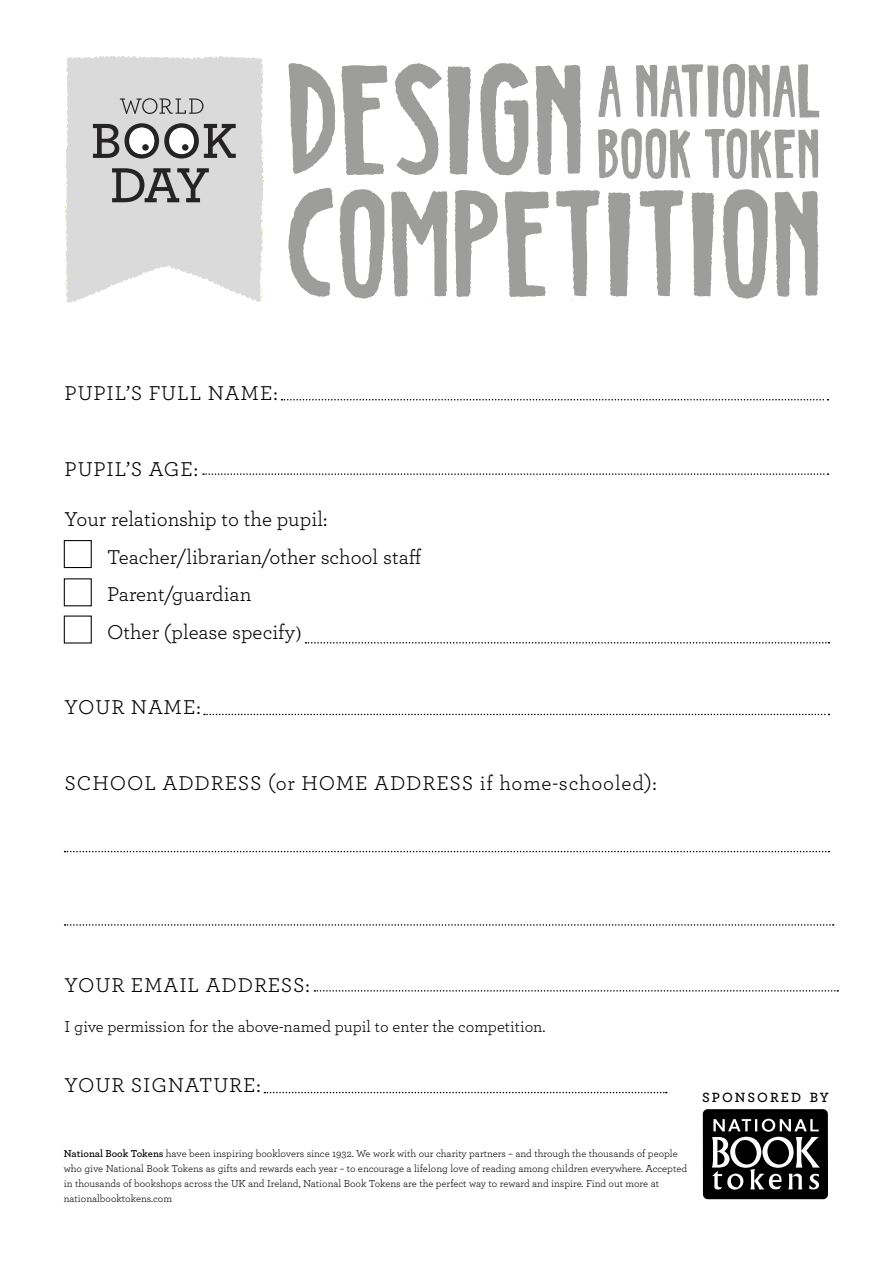
<style>
.page{position:relative;width:893px;height:1263px;background:#fff}
.page>*{position:absolute;margin:0;border:0;box-sizing:border-box;transform-origin:0 0}
.t1{font:131.1px "WBD19";letter-spacing:.02em;color:#9d9d9c}
.t2{font:64.8px "WBD19";letter-spacing:.02em;color:#9d9d9c}
.t3{font:60.6px "WBD19";letter-spacing:.02em;color:#9d9d9c}
.t4{font:21px "Archer";letter-spacing:.04em;color:#000}
.t5{font:21px/37.5px "Archer";letter-spacing:.01em;color:#000}
.t6{font:16.5px "Archer";color:#000}
.t7{font:600 14.1px "Archer";letter-spacing:.145em;color:#000}
.t8{font:10.5px/15px "Archer";color:#000}
.s1{font-size:136.35px}
.s2{font-family:"Minion Pro";font-size:18px}
.s3{font-weight:600}
</style>
<div class="page">
<svg style="left:281px;top:399px;width:547px;height:1px"></svg>
<svg style="left:203px;top:473px;width:625px;height:2px"></svg>
<svg style="left:305px;top:642px;width:524px;height:1px"></svg>
<svg style="left:314px;top:990px;width:524px;height:1px"></svg>
<svg style="left:264px;top:1092px;width:403px;height:1px"></svg>
<svg style="left:204px;top:714px;width:625px;height:1px"></svg>
<svg style="left:65px;top:924px;width:769px;height:2px"></svg>
<svg style="left:65px;top:851px;width:764px;height:1px"></svg>
<div style="left:703px;top:1109px;width:125px;height:90px;background:#000;border-radius:5px"></div>
<svg style="left:712px;top:1119px;width:108px;height:70px"></svg>
<svg style="left:65px;top:56px;width:198px;height:247px;fill:#dadada"></svg>
<svg style="left:65px;top:269px;width:2px;height:16px"></svg>
<svg style="left:64px;top:206px;width:4px;height:36px"></svg>
<svg style="left:120px;top:98px;width:83px;height:16px"></svg>
<svg style="left:112px;top:168px;width:97px;height:34px"></svg>
<svg style="left:93px;top:123px;width:143px;height:36px"></svg>
<div style="left:129px;top:128px;width:25px;height:26px;background:#fff;border-radius:50%"></div>
<div style="left:182px;top:144px;width:7px;height:7px;background:#262324;border-radius:50%"></div>
<div style="left:142px;top:144px;width:7px;height:7px;background:#262324;border-radius:50%"></div>
<div style="left:64px;top:540px;width:28px;height:28px;border:1px solid #000"></div>
<div style="left:64px;top:578px;width:28px;height:28px;border:1px solid #000"></div>
<div style="left:64px;top:615px;width:28px;height:28px;border:1px solid #000"></div>
<h2 class="t2" style="left:286px;top:57px;width:536px"><span class="s1">DESIGN</span> A NATIONAL</h2>
<h3 class="t3" style="left:597px;top:122px;width:224px">BOOK TOKEN</h3>
<h1 class="t1" style="left:286px;top:175px;width:536px">COMPETITION</h1>
<h3 class="t4" style="left:65px;top:379px;width:214px">PUPIL’S FULL NAME:</h3>
<h3 class="t4" style="left:65px;top:454px;width:135px">PUPIL’S AGE:</h3>
<h3 class="t5" style="left:107px;top:500px;width:316px;text-indent:-43px">Your relationship to the pupil:<br>Teacher/librarian/other school staff<br>Parent/guardian<br>Other (please specify<span class="s2">)</span></h3>
<h3 class="t4" style="left:65px;top:693px;width:138px">YOUR NAME:</h3>
<h3 class="t4" style="left:65px;top:768px;width:594px">SCHOOL ADDRESS (or HOME ADDRESS if home-schooled):</h3>
<h3 class="t4" style="left:65px;top:970px;width:247px">YOUR EMAIL ADDRESS:</h3>
<h3 class="t6" style="left:65px;top:1015px;width:482px">I give permission for the above-named pupil to enter the competition.</h3>
<h3 class="t4" style="left:65px;top:1071px;width:197px">YOUR SIGNATURE:</h3>
<h3 class="t7" style="left:702px;top:1086px;width:128px">SPONSORED BY</h3>
<p class="t8" style="left:64px;top:1146px;width:625px"><span class="s3">National Book Tokens</span> have been inspiring booklovers since 1932. We work with our charity partners – and through the thousands of people who give National Book Tokens as gifts and rewards each year – to encourage a lifelong love of reading among children everywhere. Accepted in thousands of bookshops across the UK and Ireland, National Book Tokens are the perfect way to reward and inspire. Find out more at nationalbooktokens.com</p>
</div>
